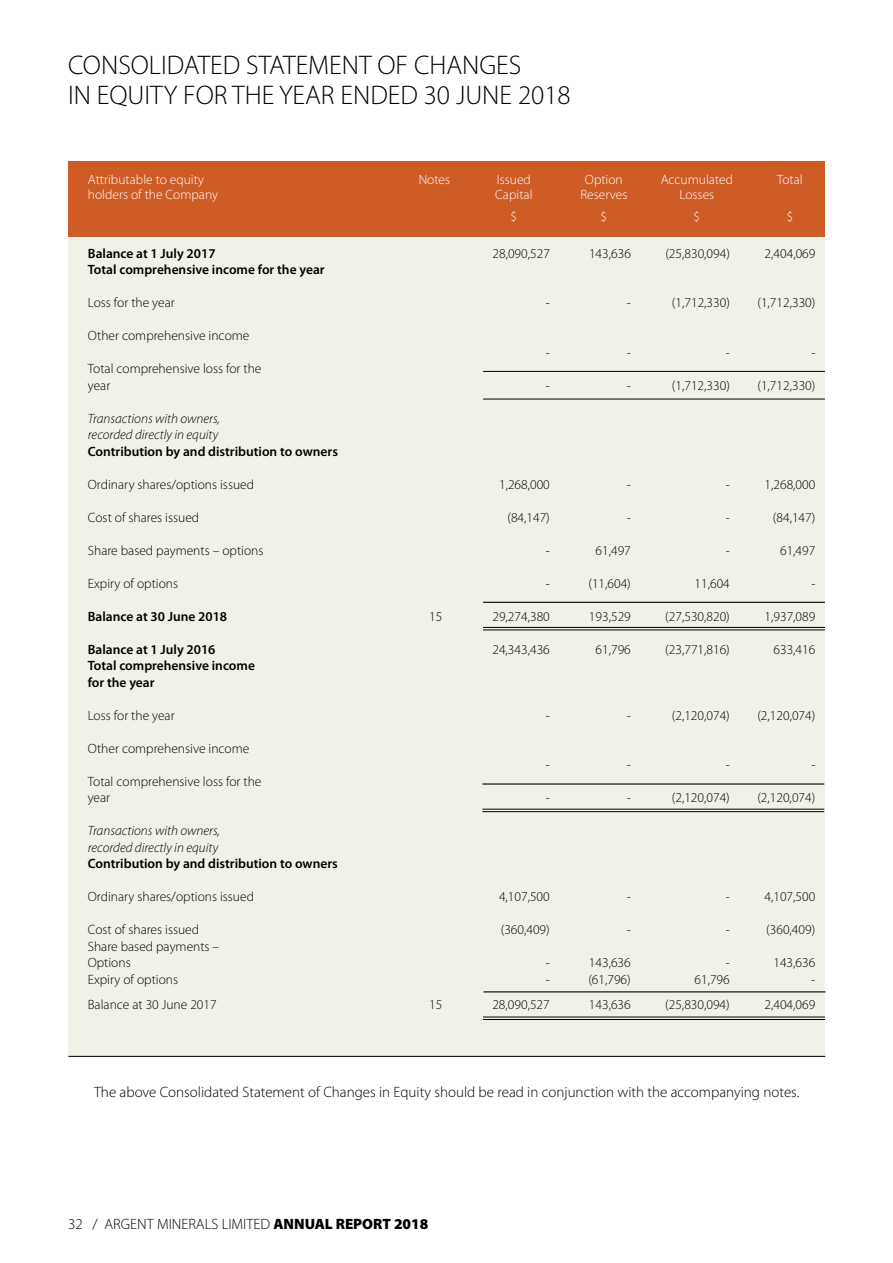
<style>
.page{position:relative;width:893px;height:1263px;background:#fff}
.page>*{position:absolute;margin:0;border:0;box-sizing:border-box;transform-origin:0 0}
.t1{font:300 27px/30px "Myriad Pro";color:#000}
.t2{font:300 15px "Myriad Pro";color:#000}
.t3{font:300 13.5px/16.5px "Myriad Pro";color:#000}
.t4{font:600 13.5px/16.5px "Myriad Pro";color:#000}
.t5{font:300 13.5px "Myriad Pro";color:#fff}
.t6{font:italic 300 13.5px/16.5px "Myriad Pro";color:#000}
.s1{font-weight:900}
</style>
<div class="page">
<div style="left:68px;top:224px;width:757px;height:833px;background:#f2f1e8"></div>
<div style="left:68px;top:162px;width:757px;height:75px;background:#ce5c26"></div>
<hr style="left:483px;top:371px;width:342px;height:1px;background:#000">
<hr style="left:483px;top:399px;width:342px;height:1px;background:#000">
<hr style="left:483px;top:627px;width:342px;height:1px;background:#000">
<hr style="left:483px;top:630px;width:342px;height:1px;background:#000">
<hr style="left:483px;top:602px;width:342px;height:1px;background:#000">
<hr style="left:483px;top:1017px;width:342px;height:1px;background:#000">
<hr style="left:483px;top:1019px;width:342px;height:1px;background:#000">
<hr style="left:483px;top:991px;width:342px;height:1px;background:#000">
<hr style="left:68px;top:1056px;width:757px;height:1px;background:#000">
<hr style="left:482px;top:809px;width:342px;height:1px;background:#000">
<hr style="left:482px;top:811px;width:342px;height:1px;background:#000">
<hr style="left:482px;top:783px;width:342px;height:1px;background:#000">
<h1 class="t1" style="left:68px;top:50px;width:504px">CONSOLIDATED STATEMENT OF CHANGES<br>IN EQUITY FOR THE YEAR ENDED 30 JUNE 2018</h1>
<p class="t5" style="left:88px;top:171px;width:118px">Attributable to equity</p>
<p class="t5" style="left:419px;top:171px;width:33px">Notes</p>
<p class="t5" style="left:497px;top:171px;width:35px">Issued</p>
<p class="t5" style="left:585px;top:171px;width:39px">Option</p>
<p class="t5" style="left:661px;top:171px;width:74px">Accumulated</p>
<p class="t5" style="left:777px;top:171px;width:27px">Total</p>
<p class="t5" style="left:88px;top:186px;width:132px">holders of the Company</p>
<p class="t5" style="left:495px;top:186px;width:39px">Capital</p>
<p class="t5" style="left:580px;top:186px;width:48px">Reserves</p>
<p class="t5" style="left:680px;top:186px;width:36px">Losses</p>
<p class="t5" style="left:511px;top:209px;width:8px">$</p>
<p class="t5" style="left:601px;top:209px;width:8px">$</p>
<p class="t5" style="left:694px;top:209px;width:8px">$</p>
<p class="t5" style="left:787px;top:209px;width:8px">$</p>
<p class="t4" style="left:88px;top:245px;width:129px">Balance at 1 July 2017</p>
<p class="t3" style="left:492px;top:245px;width:59px">28,090,527</p>
<p class="t3" style="left:589px;top:245px;width:43px">143,636</p>
<p class="t3" style="left:665px;top:245px;width:66px">(25,830,094)</p>
<p class="t3" style="left:765px;top:245px;width:52px">2,404,069</p>
<p class="t4" style="left:88px;top:261px;width:238px">Total comprehensive income for the year</p>
<p class="t3" style="left:88px;top:295px;width:88px">Loss for the year</p>
<p class="t3" style="left:546px;top:295px;width:6px">-</p>
<p class="t3" style="left:627px;top:295px;width:6px">-</p>
<p class="t3" style="left:672px;top:295px;width:59px">(1,712,330)</p>
<p class="t3" style="left:757px;top:295px;width:59px">(1,712,330)</p>
<p class="t3" style="left:88px;top:328px;width:163px">Other comprehensive income</p>
<p class="t3" style="left:546px;top:344px;width:6px">-</p>
<p class="t3" style="left:627px;top:344px;width:6px">-</p>
<p class="t3" style="left:726px;top:344px;width:6px">-</p>
<p class="t3" style="left:811px;top:344px;width:6px">-</p>
<p class="t3" style="left:88px;top:361px;width:175px">Total comprehensive loss for the year</p>
<p class="t3" style="left:546px;top:377px;width:6px">-</p>
<p class="t3" style="left:627px;top:377px;width:6px">-</p>
<p class="t3" style="left:672px;top:377px;width:59px">(1,712,330)</p>
<p class="t3" style="left:757px;top:377px;width:59px">(1,712,330)</p>
<p class="t6" style="left:88px;top:410px;width:134px">Transactions with owners, recorded directly in equity</p>
<p class="t4" style="left:88px;top:443px;width:252px">Contribution by and distribution to owners</p>
<p class="t3" style="left:88px;top:476px;width:168px">Ordinary shares/options issued</p>
<p class="t3" style="left:499px;top:476px;width:52px">1,268,000</p>
<p class="t3" style="left:627px;top:476px;width:6px">-</p>
<p class="t3" style="left:726px;top:476px;width:6px">-</p>
<p class="t3" style="left:765px;top:476px;width:52px">1,268,000</p>
<p class="t3" style="left:88px;top:509px;width:113px">Cost of shares issued</p>
<p class="t3" style="left:507px;top:509px;width:44px">(84,147)</p>
<p class="t3" style="left:627px;top:509px;width:6px">-</p>
<p class="t3" style="left:726px;top:509px;width:6px">-</p>
<p class="t3" style="left:773px;top:509px;width:44px">(84,147)</p>
<p class="t3" style="left:88px;top:542px;width:177px">Share based payments – options</p>
<p class="t3" style="left:546px;top:542px;width:6px">-</p>
<p class="t3" style="left:596px;top:542px;width:37px">61,497</p>
<p class="t3" style="left:726px;top:542px;width:6px">-</p>
<p class="t3" style="left:780px;top:542px;width:37px">61,497</p>
<p class="t3" style="left:88px;top:575px;width:92px">Expiry of options</p>
<p class="t3" style="left:546px;top:575px;width:6px">-</p>
<p class="t3" style="left:588px;top:575px;width:44px">(11,604)</p>
<p class="t3" style="left:695px;top:575px;width:37px">11,604</p>
<p class="t3" style="left:811px;top:575px;width:6px">-</p>
<p class="t4" style="left:88px;top:608px;width:141px">Balance at 30 June 2018</p>
<p class="t3" style="left:429px;top:608px;width:15px">15</p>
<p class="t3" style="left:492px;top:608px;width:59px">29,274,380</p>
<p class="t3" style="left:589px;top:608px;width:43px">193,529</p>
<p class="t3" style="left:665px;top:608px;width:66px">(27,530,820)</p>
<p class="t3" style="left:764px;top:608px;width:52px">1,937,089</p>
<p class="t4" style="left:88px;top:641px;width:129px">Balance at 1 July 2016</p>
<p class="t3" style="left:492px;top:641px;width:59px">24,343,436</p>
<p class="t3" style="left:596px;top:641px;width:37px">61,796</p>
<p class="t3" style="left:665px;top:641px;width:66px">(23,771,816)</p>
<p class="t3" style="left:773px;top:641px;width:43px">633,416</p>
<p class="t4" style="left:88px;top:657px;width:169px">Total comprehensive income for the year</p>
<p class="t3" style="left:88px;top:707px;width:88px">Loss for the year</p>
<p class="t3" style="left:546px;top:707px;width:6px">-</p>
<p class="t3" style="left:627px;top:707px;width:6px">-</p>
<p class="t3" style="left:672px;top:707px;width:59px">(2,120,074)</p>
<p class="t3" style="left:757px;top:707px;width:59px">(2,120,074)</p>
<p class="t3" style="left:88px;top:740px;width:163px">Other comprehensive income</p>
<p class="t3" style="left:546px;top:756px;width:6px">-</p>
<p class="t3" style="left:627px;top:756px;width:6px">-</p>
<p class="t3" style="left:726px;top:756px;width:6px">-</p>
<p class="t3" style="left:811px;top:756px;width:6px">-</p>
<p class="t3" style="left:88px;top:773px;width:175px">Total comprehensive loss for the year</p>
<p class="t3" style="left:546px;top:789px;width:6px">-</p>
<p class="t3" style="left:627px;top:789px;width:6px">-</p>
<p class="t3" style="left:672px;top:789px;width:59px">(2,120,074)</p>
<p class="t3" style="left:757px;top:789px;width:59px">(2,120,074)</p>
<p class="t6" style="left:88px;top:822px;width:134px">Transactions with owners, recorded directly in equity</p>
<p class="t4" style="left:88px;top:855px;width:252px">Contribution by and distribution to owners</p>
<p class="t3" style="left:88px;top:888px;width:168px">Ordinary shares/options issued</p>
<p class="t3" style="left:499px;top:888px;width:52px">4,107,500</p>
<p class="t3" style="left:627px;top:888px;width:6px">-</p>
<p class="t3" style="left:726px;top:888px;width:6px">-</p>
<p class="t3" style="left:764px;top:888px;width:52px">4,107,500</p>
<p class="t3" style="left:88px;top:921px;width:113px">Cost of shares issued</p>
<p class="t3" style="left:501px;top:921px;width:51px">(360,409)</p>
<p class="t3" style="left:627px;top:921px;width:6px">-</p>
<p class="t3" style="left:726px;top:921px;width:6px">-</p>
<p class="t3" style="left:766px;top:921px;width:51px">(360,409)</p>
<p class="t3" style="left:88px;top:938px;width:133px">Share based payments –<br>Options</p>
<p class="t3" style="left:546px;top:954px;width:6px">-</p>
<p class="t3" style="left:589px;top:954px;width:43px">143,636</p>
<p class="t3" style="left:726px;top:954px;width:6px">-</p>
<p class="t3" style="left:773px;top:954px;width:43px">143,636</p>
<p class="t3" style="left:88px;top:971px;width:92px">Expiry of options</p>
<p class="t3" style="left:546px;top:971px;width:6px">-</p>
<p class="t3" style="left:588px;top:971px;width:44px">(61,796)</p>
<p class="t3" style="left:694px;top:971px;width:37px">61,796</p>
<p class="t3" style="left:811px;top:971px;width:6px">-</p>
<p class="t3" style="left:88px;top:996px;width:131px">Balance at 30 June 2017</p>
<p class="t3" style="left:429px;top:996px;width:15px">15</p>
<p class="t3" style="left:492px;top:996px;width:59px">28,090,527</p>
<p class="t3" style="left:589px;top:996px;width:43px">143,636</p>
<p class="t3" style="left:665px;top:996px;width:66px">(25,830,094)</p>
<p class="t3" style="left:764px;top:996px;width:52px">2,404,069</p>
<p class="t2" style="left:94px;top:1083px;width:707px">The above Consolidated Statement of Changes in Equity should be read in conjunction with the accompanying notes.</p>
<p class="t2" style="left:68px;top:1214px;width:362px">32 / ARGENT MINERALS LIMITED <span class="s1">ANNUAL REPORT 2018</span></p>
</div>
